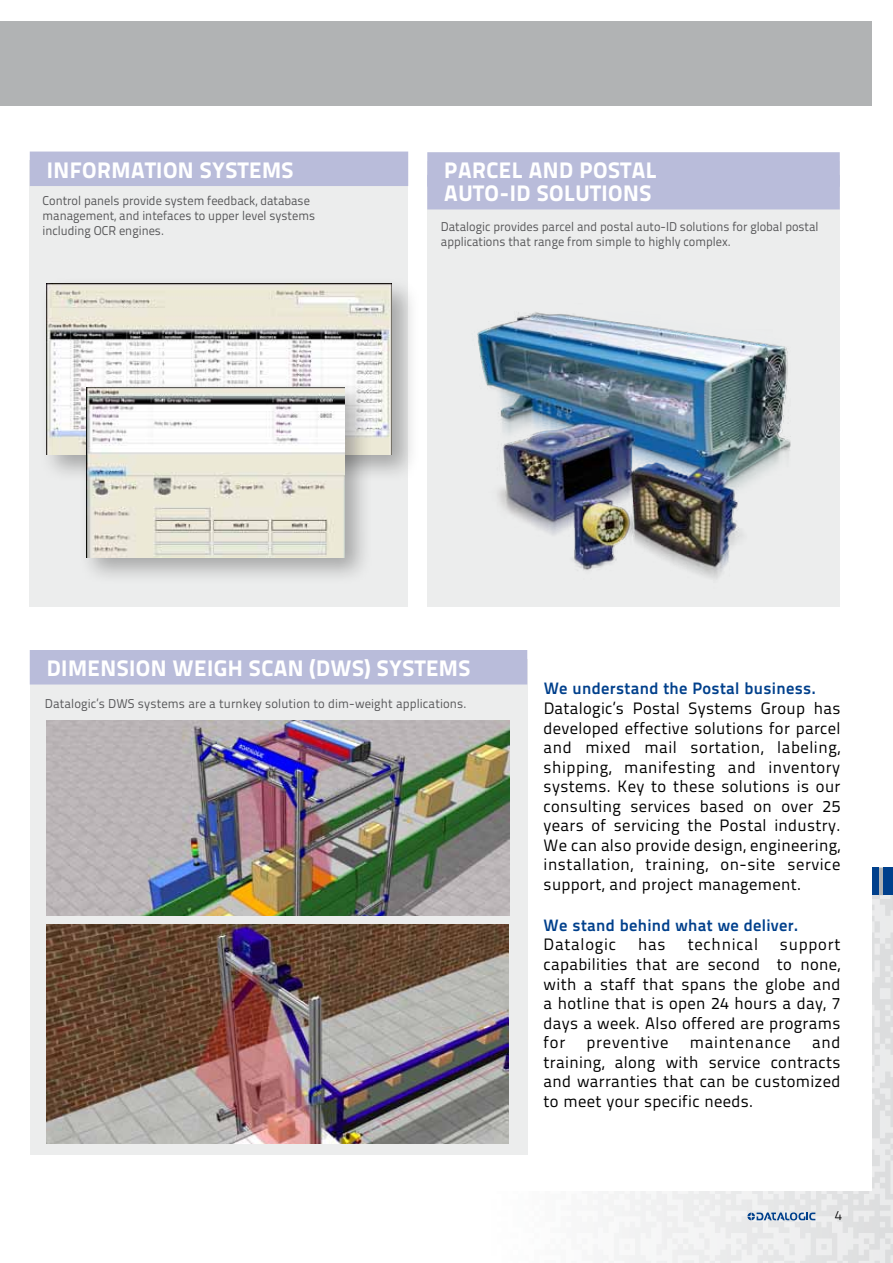
<style>
.page{position:relative;width:893px;height:1263px;background:#fff}
.page>*{position:absolute;margin:0;border:0;box-sizing:border-box;transform-origin:0 0}
.t1{font:800 22.5px/22.8px "Titillium Text 22 L";letter-spacing:.02em;color:#fff}
.t2{font:16.5px/19.5px "Titillium Text 22 L";letter-spacing:.02em;color:#000;text-align:justify}
.t3{font:700 16.5px "Titillium Text 22 L";letter-spacing:.02em;color:#00408c}
.t4{font:16.5px "Titillium Text 22 L";letter-spacing:.045em;color:#000}
.t5{font:16.5px "Titillium Text 22 L";letter-spacing:.05em;color:#000}
.t6{font:300 13.5px "Titillium Text 22 L";color:#000}
.t7{font:12.75px/15px "Titillium Text 22 L";color:#58585a}
</style>
<div class="page">
<div style="left:492px;top:895px;width:401px;height:368px;background:linear-gradient(to right,#fefefe,#e2e3e4)"></div>
<svg style="left:872px;top:895px;width:21px;height:254px;background:#e2e3e4"></svg>
<div style="left:0;top:21px;width:872px;height:85px;background:#b1b3b4"></div>
<svg style="left:747px;top:1212px;width:68px;height:8px"></svg>
<div style="left:883px;top:867px;width:9px;height:28px;background:#00408c"></div>
<div style="left:860px;top:867px;width:18px;height:28px;background:#00408c"></div>
<div style="left:0;top:106px;width:872px;height:1085px;background:#fff"></div>
<div style="left:30px;top:659px;width:497px;height:496px;background:#eceded"></div>
<div style="left:30px;top:650px;width:497px;height:34px;background:#b9bcda"></div>
<img style="left:47px;top:721px;width:462px;height:195px">
<img style="left:47px;top:925px;width:462px;height:218px">
<div style="left:427px;top:161px;width:413px;height:446px;background:#eceded"></div>
<div style="left:427px;top:152px;width:413px;height:35px;background:#b9bcda"></div>
<div style="left:427px;top:175px;width:413px;height:34px;background:#b9bcda"></div>
<img style="left:477px;top:312px;width:314px;height:267px">
<div style="left:30px;top:161px;width:378px;height:446px;background:#eceded"></div>
<div style="left:30px;top:152px;width:378px;height:34px;background:#b9bcda"></div>
<div style="left:39px;top:276px;width:381px;height:207px;background:#000;opacity:.3"></div>
<img style="left:47px;top:284px;width:344px;height:170px">
<div style="left:79px;top:380px;width:294px;height:206px;background:#000;opacity:.3"></div>
<img style="left:86px;top:387px;width:258px;height:170px">
<h1 class="t1" style="left:47px;top:157px;width:248px">INFORMATION SYSTEMS</h1>
<p class="t7" style="left:43px;top:192px;width:274px">Control panels provide system feedback, database management, and intefaces to upper level systems including OCR engines.</p>
<h1 class="t1" style="left:444px;top:158px;width:212px;text-indent:85px">AND POSTAL<br>AUTO-ID SOLUTIONS</h1>
<p class="t7" style="left:441px;top:219px;width:379px">Datalogic provides parcel and postal auto-ID solutions for global postal applications that range from simple to highly complex.</p>
<h1 class="t1" style="left:444px;top:158px;width:41px">PARCEL</h1>
<h1 class="t1" style="left:47px;top:655px;width:53px">DIMENSI</h1>
<h1 class="t1" style="left:136px;top:655px;width:71px">ON WEIGH</h1>
<h1 class="t1" style="left:249px;top:655px;width:223px">SCAN (DWS) SYSTEMS</h1>
<p class="t7" style="left:45px;top:695px;width:423px">Datalogic’s DWS systems are a turnkey solution to dim-weight applications.</p>
<p class="t3" style="left:544px;top:676px;width:274px">We understand the Postal business.</p>
<p class="t2" style="left:544px;top:698px;width:298px">Datalogic’s Postal Systems Group has developed effective solutions for parcel and mixed mail sortation, labeling, shipping, manifesting and inventory systems. Key to these solutions is our consulting services based on over 25 years of servicing the Postal industry.<br>We can also provide design, engineering, installation, training, on-site service support, and project management.</p>
<p class="t3" style="left:544px;top:912px;width:256px">We stand behind what we deliver.</p>
<p class="t2" style="left:544px;top:934px;width:74px">Datalogic</p>
<p class="t2" style="left:638px;top:934px;width:29px">has</p>
<p class="t5" style="left:688px;top:932px;width:72px">technical</p>
<p class="t2" style="left:544px;top:934px;width:298px;text-indent:236px">support capabilities that are second to none, with a staff that spans the globe and a hotline that is open 24 hours a day, 7 days a week. Also offered are programs for</p>
<p class="t2" style="left:544px;top:1031px;width:298px;text-indent:268px">and training, along with service contracts and warranties that can be customized to meet your specific needs.</p>
<p class="t4" style="left:586px;top:1030px;width:84px">preventive</p>
<p class="t4" style="left:690px;top:1030px;width:103px">maintenance</p>
<p class="t6" style="left:835px;top:1206px;width:9px">4</p>
</div>
